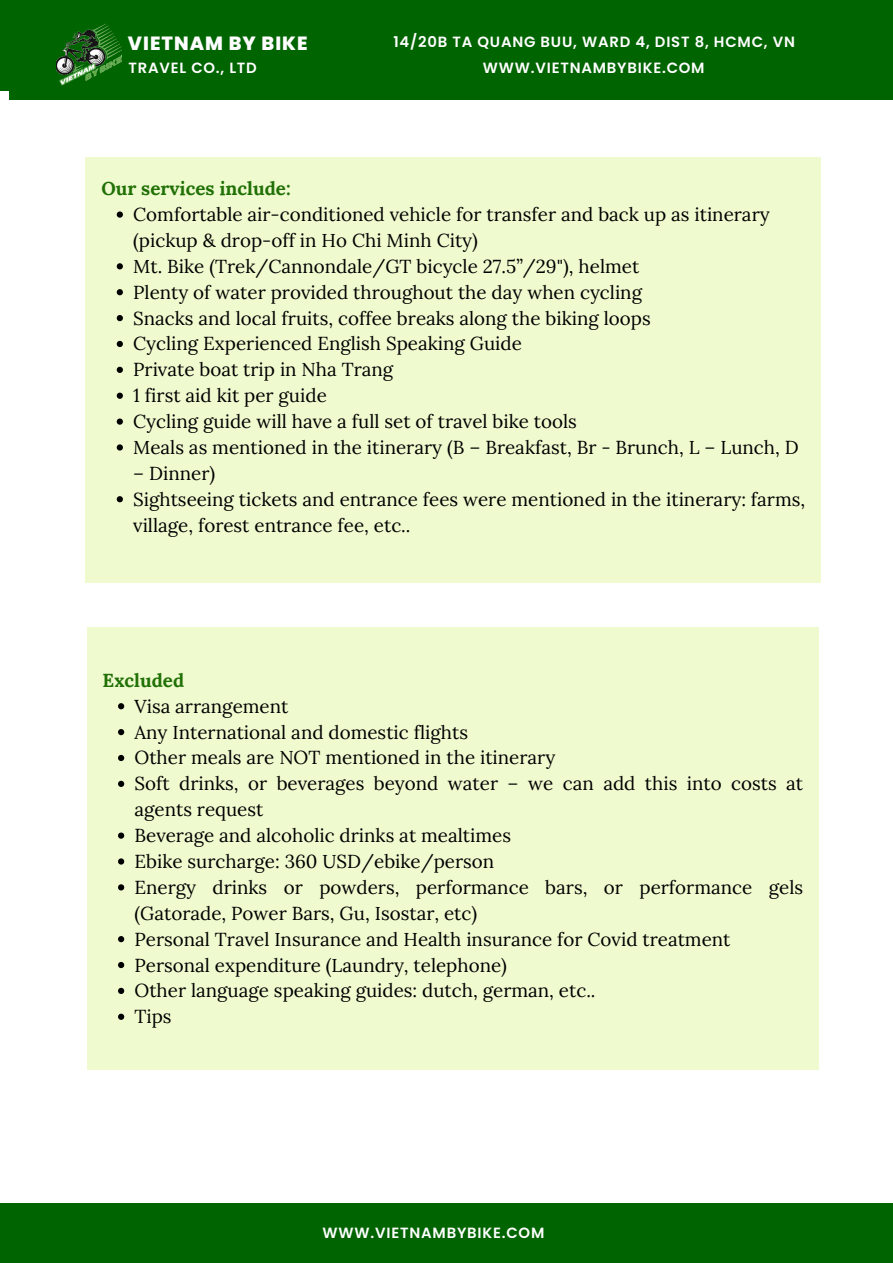
<style>
.page{position:relative;width:893px;height:1263px;background:#fff}
.page>*{position:absolute;margin:0;border:0;box-sizing:border-box;transform-origin:0 0}
.t1{font:800 19.12px "Poppins";letter-spacing:.055em;color:#fefefe}
.t2{font:18.75px/25.9px "Lora";color:#000}
.t3{font:700 18.75px "Lora";color:#207005}
.t4{font:600 14.85px "Poppins";letter-spacing:.055em;color:#fefefe}
.t5{font:600 14.77px "Poppins";letter-spacing:.055em;color:#fefefe}
</style>
<div class="page">
<div style="left:0;top:0;width:893px;height:91px;background:#006400"></div>
<div style="left:0;top:1204px;width:893px;height:59px;background:#006400"></div>
<div style="left:86px;top:157px;width:735px;height:426px;background:#effacf"></div>
<svg style="left:117px;top:211px;width:6px;height:7px"></svg>
<svg style="left:117px;top:263px;width:6px;height:6px"></svg>
<svg style="left:117px;top:289px;width:6px;height:6px"></svg>
<svg style="left:117px;top:315px;width:6px;height:6px"></svg>
<svg style="left:117px;top:341px;width:6px;height:6px"></svg>
<svg style="left:117px;top:367px;width:6px;height:6px"></svg>
<svg style="left:117px;top:393px;width:6px;height:6px"></svg>
<svg style="left:117px;top:418px;width:6px;height:7px"></svg>
<svg style="left:117px;top:444px;width:6px;height:7px"></svg>
<svg style="left:117px;top:496px;width:6px;height:6px"></svg>
<div style="left:9px;top:9px;width:884px;height:91px;background:#006400"></div>
<img style="left:56px;top:23px;width:65px;height:63px">
<div style="left:87px;top:628px;width:731px;height:442px;background:#effacf"></div>
<svg style="left:118px;top:703px;width:6px;height:6px"></svg>
<svg style="left:118px;top:729px;width:6px;height:6px"></svg>
<svg style="left:118px;top:755px;width:6px;height:6px"></svg>
<svg style="left:118px;top:781px;width:6px;height:6px"></svg>
<svg style="left:118px;top:832px;width:6px;height:7px"></svg>
<svg style="left:118px;top:858px;width:6px;height:6px"></svg>
<svg style="left:118px;top:884px;width:6px;height:6px"></svg>
<svg style="left:118px;top:936px;width:6px;height:6px"></svg>
<svg style="left:118px;top:962px;width:6px;height:6px"></svg>
<svg style="left:118px;top:988px;width:6px;height:6px"></svg>
<svg style="left:118px;top:1014px;width:6px;height:6px"></svg>
<p class="t1" style="left:128px;top:29px;width:181px">VIETNAM BY BIKE</p>
<p class="t5" style="left:129px;top:58px;width:130px">TRAVEL CO., LTD</p>
<p class="t3" style="left:101px;top:176px;width:191px">Our services include:</p>
<p class="t4" style="left:393px;top:31px;width:403px">14/20B TA QUANG BUU, WARD 4, DIST 8, HCMC, VN</p>
<p class="t4" style="left:483px;top:58px;width:223px">WWW.VIETNAMBYBIKE.COM</p>
<p class="t2" style="left:133px;top:201px;width:638px">Comfortable air-conditioned vehicle for transfer and back up as itinerary (pickup &amp; drop-off in Ho Chi Minh City)</p>
<p class="t2" style="left:133px;top:253px;width:507px">Mt. Bike (Trek/Cannondale/GT bicycle 27.5”/29"), helmet</p>
<p class="t2" style="left:133px;top:279px;width:510px">Plenty of water provided throughout the day when cycling</p>
<p class="t2" style="left:133px;top:305px;width:519px">Snacks and local fruits, coffee breaks along the biking loops</p>
<p class="t2" style="left:133px;top:331px;width:390px">Cycling Experienced English Speaking Guide</p>
<p class="t2" style="left:133px;top:356px;width:261px">Private boat trip in Nha Trang</p>
<p class="t2" style="left:133px;top:382px;width:195px">1 first aid kit per guide</p>
<p class="t2" style="left:133px;top:408px;width:445px">Cycling guide will have a full set of travel bike tools</p>
<p class="t2" style="left:133px;top:434px;width:667px">Meals as mentioned in the itinerary (B – Breakfast, Br - Brunch, L – Lunch, D</p>
<p class="t2" style="left:133px;top:460px;width:83px">– Dinner)</p>
<p class="t2" style="left:133px;top:486px;width:673px">Sightseeing tickets and entrance fees were mentioned in the itinerary: farms, village, forest entrance fee, etc..</p>
<p class="t3" style="left:103px;top:668px;width:83px">Excluded</p>
<p class="t2" style="left:134px;top:693px;width:155px">Visa arrangement</p>
<p class="t2" style="left:134px;top:719px;width:335px">Any International and domestic flights</p>
<p class="t2" style="left:134px;top:745px;width:422px">Other meals are NOT mentioned in the itinerary</p>
<p class="t2" style="left:134px;top:770px;width:670px">Soft drinks, or beverages beyond water – we can add this into costs at agents request</p>
<p class="t2" style="left:134px;top:822px;width:378px">Beverage and alcoholic drinks at mealtimes</p>
<p class="t2" style="left:134px;top:848px;width:361px">Ebike surcharge: 360 USD/ebike/person</p>
<p class="t2" style="left:134px;top:874px;width:670px">Energy drinks or powders, performance bars, or performance gels (Gatorade, Power Bars, Gu, Isostar, etc)</p>
<p class="t2" style="left:134px;top:926px;width:597px">Personal Travel Insurance and Health insurance for Covid treatment</p>
<p class="t2" style="left:134px;top:952px;width:374px">Personal expenditure (Laundry, telephone)</p>
<p class="t2" style="left:134px;top:977px;width:462px">Other language speaking guides: dutch, german, etc..</p>
<p class="t2" style="left:134px;top:1003px;width:39px">Tips</p>
<p class="t4" style="left:323px;top:1222px;width:223px">WWW.VIETNAMBYBIKE.COM</p>
</div>
